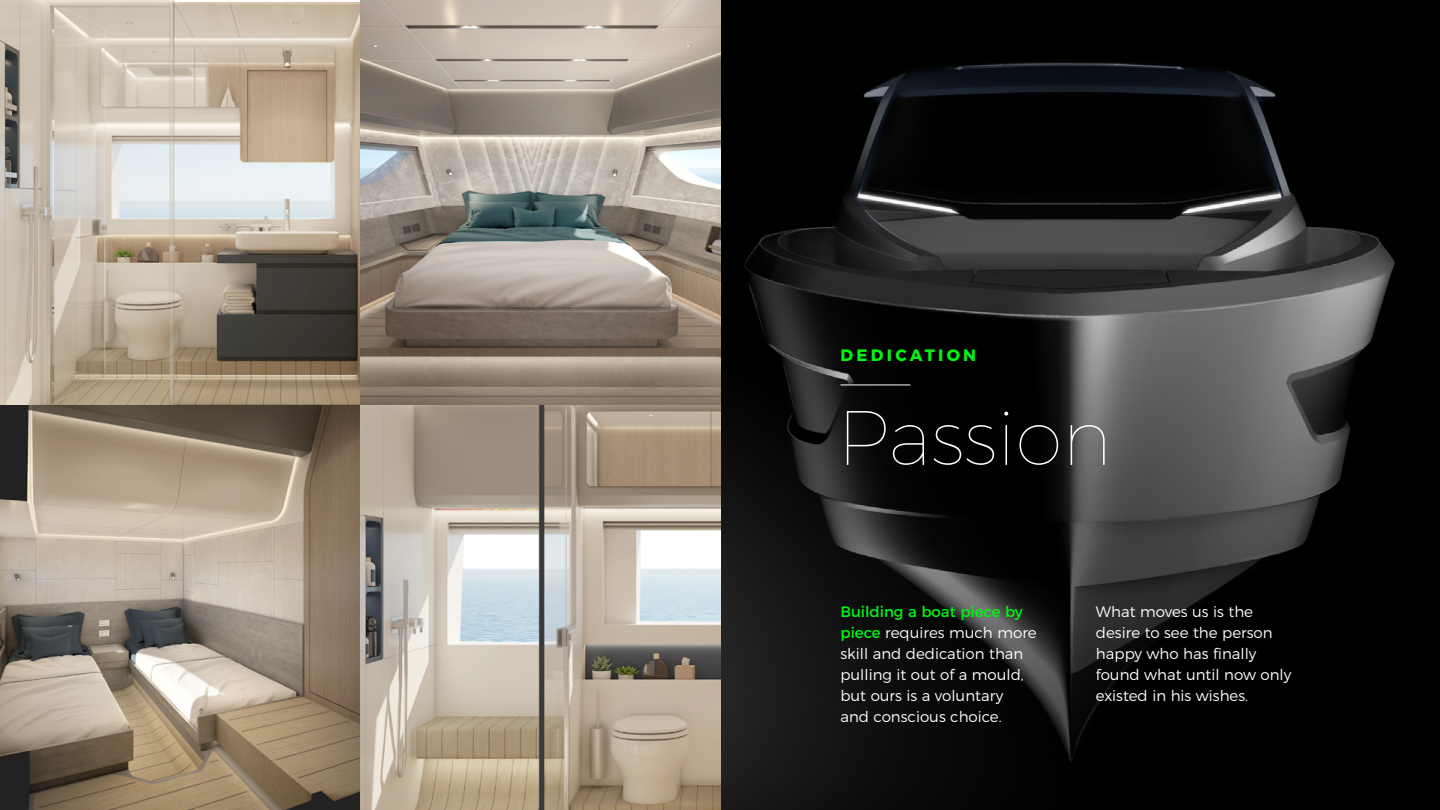
<style>
.page{position:relative;width:1440px;height:810px;background:#fff}
.page>*{position:absolute;margin:0;border:0;box-sizing:border-box;transform-origin:0 0}
.t1{font:100 77.03px "Montserrat";color:#fff}
.t2{font:700 16.5px "Montserrat";letter-spacing:.2em;color:#00f512}
.t3{font:300 15px/21px "Montserrat";color:#fff}
.s1{font-weight:400;color:#00f512}
</style>
<div class="page">
<img style="left:0;top:0;width:1440px;height:810px">
<svg style="left:720px;top:251px;width:720px;height:559px;background:#201f1f"></svg>
<hr style="left:840px;top:385px;width:70px;height:1px;background:#fff">
<p class="t2" style="left:840px;top:342px;width:137px">DEDICATION</p>
<h1 class="t1" style="left:837px;top:380px;width:276px">Passion</h1>
<p class="t3" style="left:840px;top:600px;width:198px"><span class="s1">Building a boat piece by piece</span> requires much more skill and dedication than pulling it out of a mould, but ours is a voluntary<br>and conscious choice.</p>
<p class="t3" style="left:1096px;top:600px;width:197px">What moves us is the desire to see the person happy who has finally found what until now only existed in his wishes.</p>
</div>
